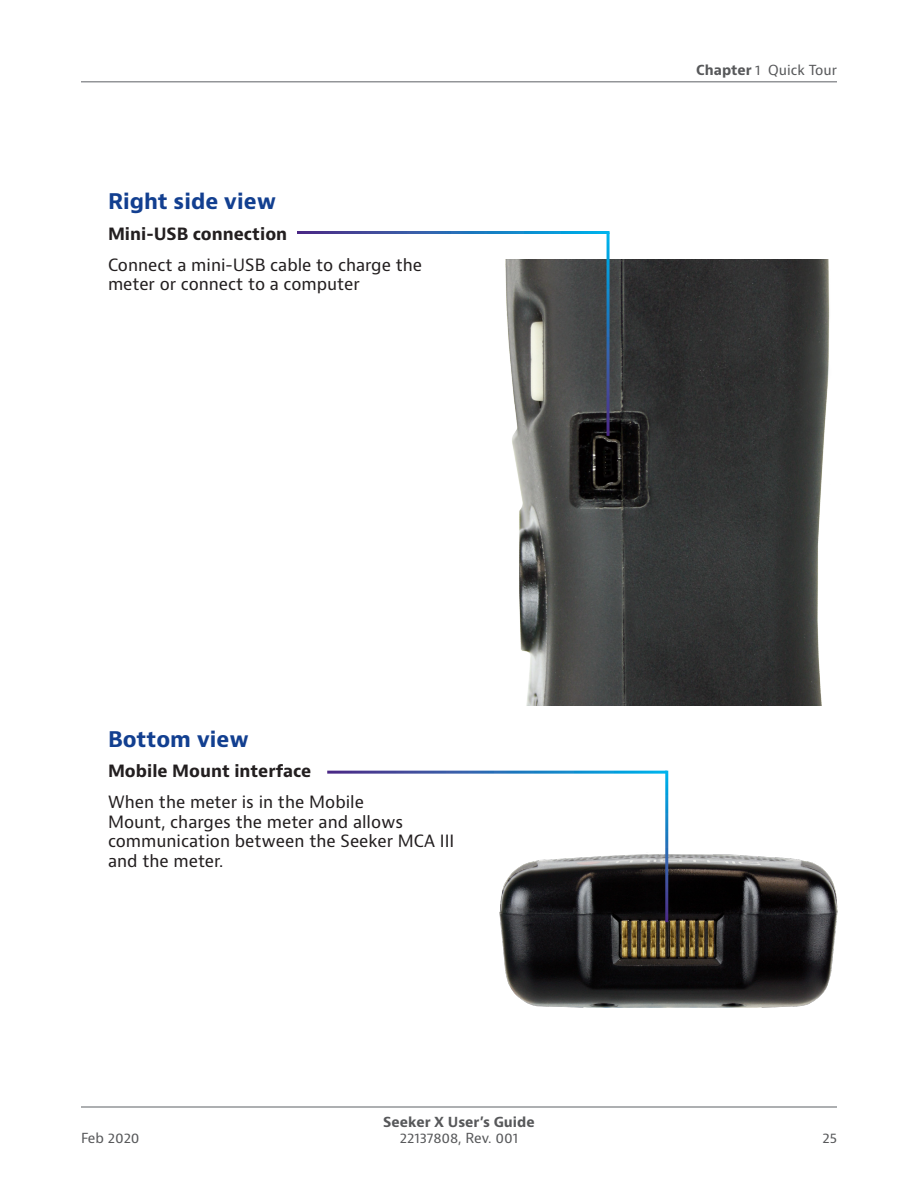
<style>
.page{position:relative;width:918px;height:1188px;background:#fff}
.page>*{position:absolute;margin:0;border:0;box-sizing:border-box;transform-origin:0 0}
.Headline_2{font:700 21px "Bernino Sans";color:#123f90}
.Body_2{font:16.5px/19.8px "Bernino Sans";color:#231f20}
.Body_2-2{font:700 16.5px "Bernino Sans";color:#231f20}
.t1{font:13.5px "Bernino Sans";letter-spacing:-.005em;color:#57585a}
.t2{font:700 13.5px "Bernino Sans";color:#57585a}
.s1{font-weight:700}
</style>
<div class="page">
<hr style="left:81px;top:1106px;width:756px;height:2px;background:#939598">
<hr style="left:81px;top:81px;width:756px;height:1px;background:#939598">
<img style="left:499px;top:853px;width:338px;height:155px">
<img style="left:505px;top:260px;width:325px;height:446px">
<hr style="left:607px;top:232px;width:3px;height:204px;background:#fff">
<hr style="left:665px;top:771px;width:3px;height:151px;background:#fff">
<p class="Headline_2" style="left:108px;top:188px;width:170px">Right side view</p>
<p class="Body_2-2" style="left:108px;top:223px;width:181px">Mini-USB connection</p>
<p class="Body_2" style="left:108px;top:255px;width:316px">Connect a mini-USB cable to charge the meter or connect to a computer</p>
<p class="t1" style="left:696px;top:62px;width:142px"><span class="s1">Chapter</span> 1 Quick Tour</p>
<p class="Headline_2" style="left:108px;top:725px;width:142px">Bottom view</p>
<p class="Body_2-2" style="left:108px;top:760px;width:205px">Mobile Mount interface</p>
<p class="Body_2" style="left:108px;top:792px;width:348px">When the meter is in the Mobile<br>Mount, charges the meter and allows communication between the Seeker MCA III and the meter.</p>
<p class="t2" style="left:383px;top:1113px;width:153px">Seeker X User’s Guide</p>
<p class="t1" style="left:81px;top:1129px;width:60px">Feb 2020</p>
<p class="t1" style="left:400px;top:1129px;width:120px">22137808, Rev. 001</p>
<p class="t1" style="left:822px;top:1129px;width:16px">25</p>
</div>
